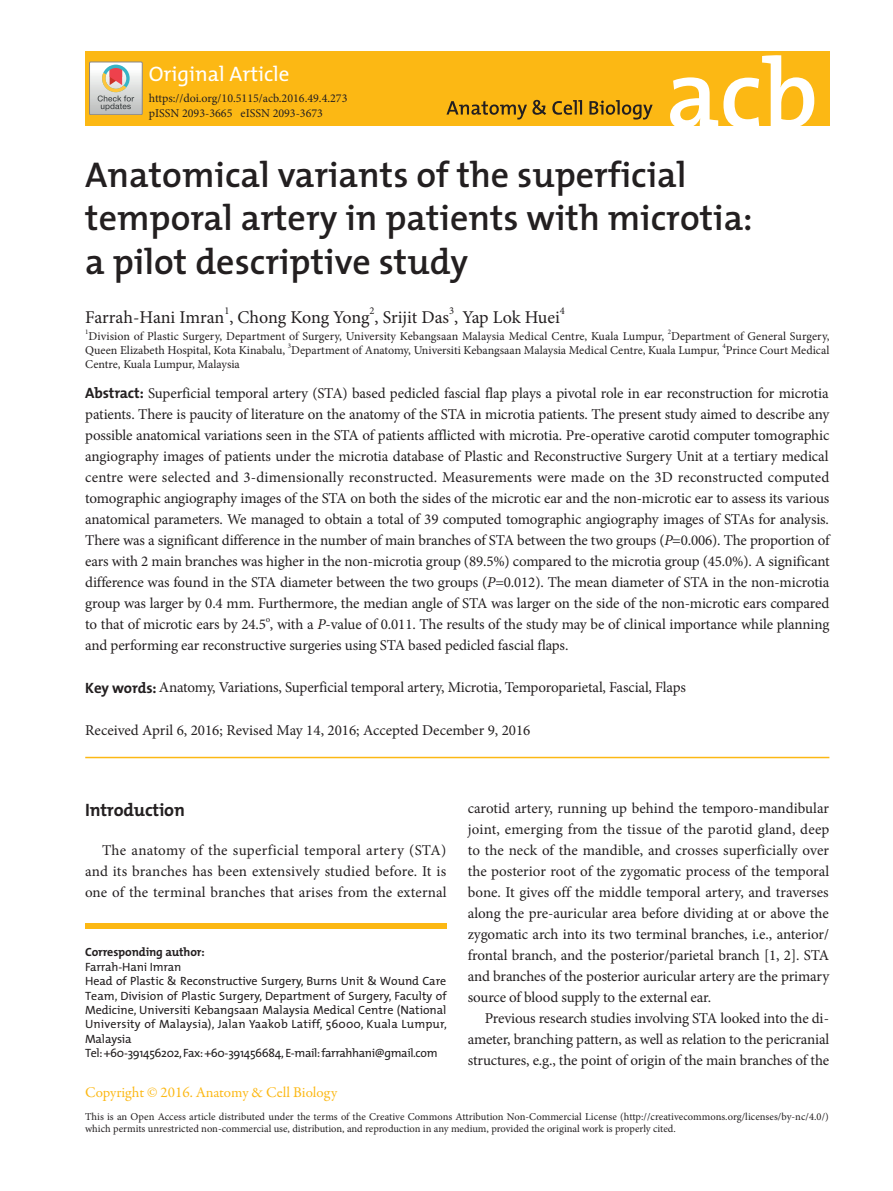
<style>
.page{position:relative;width:893px;height:1191px;background:#fff}
.page>*{position:absolute;margin:0;border:0;box-sizing:border-box;transform-origin:0 0}
.t1{font:600 36px/43.2px "The Mix";color:#231f20}
.t2{font:21px "The Mix";color:#fff}
.t3{font:18px "Minion Pro";letter-spacing:-.01em;color:#231f20}
.t4{font:700 18px "The Mix";letter-spacing:-.01em;color:#231f20}
.t5{font:15px/21px "Minion Pro";letter-spacing:-.01em;color:#231f20;text-align:justify}
.t6{font:15px "Garamond Premr Pro";color:#fcb814}
.t7{font:12px/14.4px "Minion Pro";color:#231f20}
.t8{font:12px/14.4px "The Mix";letter-spacing:-.005em;color:#231f20}
.t9{font:700 12px "The Mix";letter-spacing:-.01em;color:#231f20}
.t10{font:10.5px/12.6px "Minion Pro";color:#231f20}
.t11{font:8.7px "Minion Pro";color:#231f20}
.t12{font:7.05px "Minion Pro";color:#231f20}
.s1{font-family:"The Mix";font-weight:700}
.s2{font-style:italic}
</style>
<div class="page">
<div style="left:85px;top:51px;width:744px;height:75px;background:#fcb814"></div>
<svg style="left:670px;top:55px;width:144px;height:71px"></svg>
<svg style="left:446px;top:100px;width:207px;height:20px"></svg>
<svg style="left:90px;top:62px;width:52px;height:53px"></svg>
<div style="left:85px;top:924px;width:361px;height:5px;background:#fcb814"></div>
<hr style="left:85px;top:757px;width:744px;height:1px;background:#fcb814">
<h2 class="t2" style="left:149px;top:57px;width:142px">Original Article</h2>
<p class="t7" style="left:149px;top:91px;width:200px">https://doi.org/10.5115/acb.2016.49.4.273 pISSN 2093-3665 eISSN 2093-3673</p>
<h1 class="t1" style="left:85px;top:152px;width:669px">Anatomical variants of the superficial temporal artery in patients with microtia: a pilot descriptive study</h1>
<p class="t3" style="left:85px;top:305px;width:476px">Farrah-Hani Imran , Chong Kong Yong , Srijit Das , Yap Lok Huei</p>
<p class="t10" style="left:224px;top:305px;width:7px">1</p>
<p class="t10" style="left:370px;top:305px;width:7px">2</p>
<p class="t10" style="left:449px;top:305px;width:7px">3</p>
<p class="t10" style="left:560px;top:305px;width:7px">4</p>
<p class="t12" style="left:85px;top:327px;width:5px">1</p>
<p class="t7" style="left:89px;top:328px;width:577px">Division of Plastic Surgery, Department of Surgery, University Kebangsaan Malaysia Medical Centre, Kuala Lumpur,</p>
<p class="t12" style="left:668px;top:327px;width:5px">2</p>
<p class="t7" style="left:671px;top:328px;width:160px">Department of General Surgery,</p>
<p class="t7" style="left:85px;top:343px;width:201px">Queen Elizabeth Hospital, Kota Kinabalu,</p>
<p class="t12" style="left:288px;top:341px;width:5px">3</p>
<p class="t7" style="left:291px;top:343px;width:430px">Department of Anatomy, Universiti Kebangsaan Malaysia Medical Centre, Kuala Lumpur,</p>
<p class="t12" style="left:722px;top:341px;width:5px">4</p>
<p class="t7" style="left:726px;top:343px;width:105px">Prince Court Medical</p>
<p class="t7" style="left:85px;top:357px;width:156px">Centre, Kuala Lumpur, Malaysia</p>
<p class="t5" style="left:85px;top:383px;width:746px"><span class="s1">Abstract:</span> Superficial temporal artery (STA) based pedicled fascial flap plays a pivotal role in ear reconstruction for microtia patients. There is paucity of literature on the anatomy of the STA in microtia patients. The present study aimed to describe any possible anatomical variations seen in the STA of patients afflicted with microtia. Pre-operative carotid computer tomographic angiography images of patients under the microtia database of Plastic and Reconstructive Surgery Unit at a tertiary medical centre were selected and 3-dimensionally reconstructed. Measurements were made on the 3D reconstructed computed tomographic angiography images of the STA on both the sides of the microtic ear and the non-microtic ear to assess its various anatomical parameters. We managed to obtain a total of 39 computed tomographic angiography images of STAs for analysis.<br>There was a significant difference in the number of main branches of STA between the two groups (<span class="s2">P</span>=0.006). The proportion of ears with 2 main branches was higher in the non-microtia group (89.5%) compared to the microtia group (45.0%). A significant difference was found in the STA diameter between the two groups (<span class="s2">P</span>=0.012). The mean diameter of STA in the non-microtia group was larger by 0.4 mm. Furthermore, the median angle of STA was larger on the side of the non-microtic ears compared to that of microtic ears by 24.5 , with a <span class="s2">P</span>-value of 0.011. The results of the study may be of clinical importance while planning</p>
<p class="t11" style="left:266px;top:613px;width:6px">o</p>
<p class="t5" style="left:85px;top:635px;width:485px">and performing ear reconstructive surgeries using STA based pedicled fascial flaps.</p>
<p class="t5" style="left:85px;top:677px;width:602px"><span class="s1">Key words:</span> Anatomy, Variations, Superficial temporal artery, Microtia, Temporoparietal, Fascial, Flaps</p>
<p class="t5" style="left:85px;top:719px;width:447px">Received April 6, 2016; Revised May 14, 2016; Accepted December 9, 2016</p>
<p class="t4" style="left:85px;top:794px;width:101px">Introduction</p>
<p class="t5" style="left:85px;top:840px;width:363px;text-indent:17px">The anatomy of the superficial temporal artery (STA) and its branches has been extensively studied before. It is one of the terminal branches that arises from the external</p>
<p class="t9" style="left:85px;top:942px;width:121px">Corresponding author:</p>
<p class="t8" style="left:85px;top:959px;width:363px">Farrah-Hani Imran<br>Head of Plastic &amp; Reconstructive Surgery, Burns Unit &amp; Wound Care Team, Division of Plastic Surgery, Department of Surgery, Faculty of Medicine, Universiti Kebangsaan Malaysia Medical Centre (National University of Malaysia), Jalan Yaakob Latiff, 56000, Kuala Lumpur, Malaysia<br>Tel: +60-391456202, Fax: +60-391456684, E-mail: farrahhani@gmail.com</p>
<p class="t6" style="left:85px;top:1083px;width:254px">Copyright © 2016. Anatomy &amp; Cell Biology</p>
<p class="t5" style="left:468px;top:798px;width:363px">carotid artery, running up behind the temporo-mandibular joint, emerging from the tissue of the parotid gland, deep to the neck of the mandible, and crosses superficially over the posterior root of the zygomatic process of the temporal bone. It gives off the middle temporal artery, and traverses along the pre-auricular area before dividing at or above the zygomatic arch into its two terminal branches, i.e., anterior/ frontal branch, and the posterior/parietal branch [1, 2]. STA and branches of the posterior auricular artery are the primary source of blood supply to the external ear.</p>
<p class="t5" style="left:468px;top:1008px;width:363px;text-indent:17px">Previous research studies involving STA looked into the di&shy;ameter, branching pattern, as well as relation to the pericranial structures, e.g., the point of origin of the main branches of the</p>
<p class="t10" style="left:85px;top:1110px;width:745px">This is an Open Access article distributed under the terms of the Creative Commons Attribution Non-Commercial License (http://creativecommons.org/licenses/by-nc/4.0/) which permits unrestricted non-commercial use, distribution, and reproduction in any medium, provided the original work is properly cited.</p>
</div>
